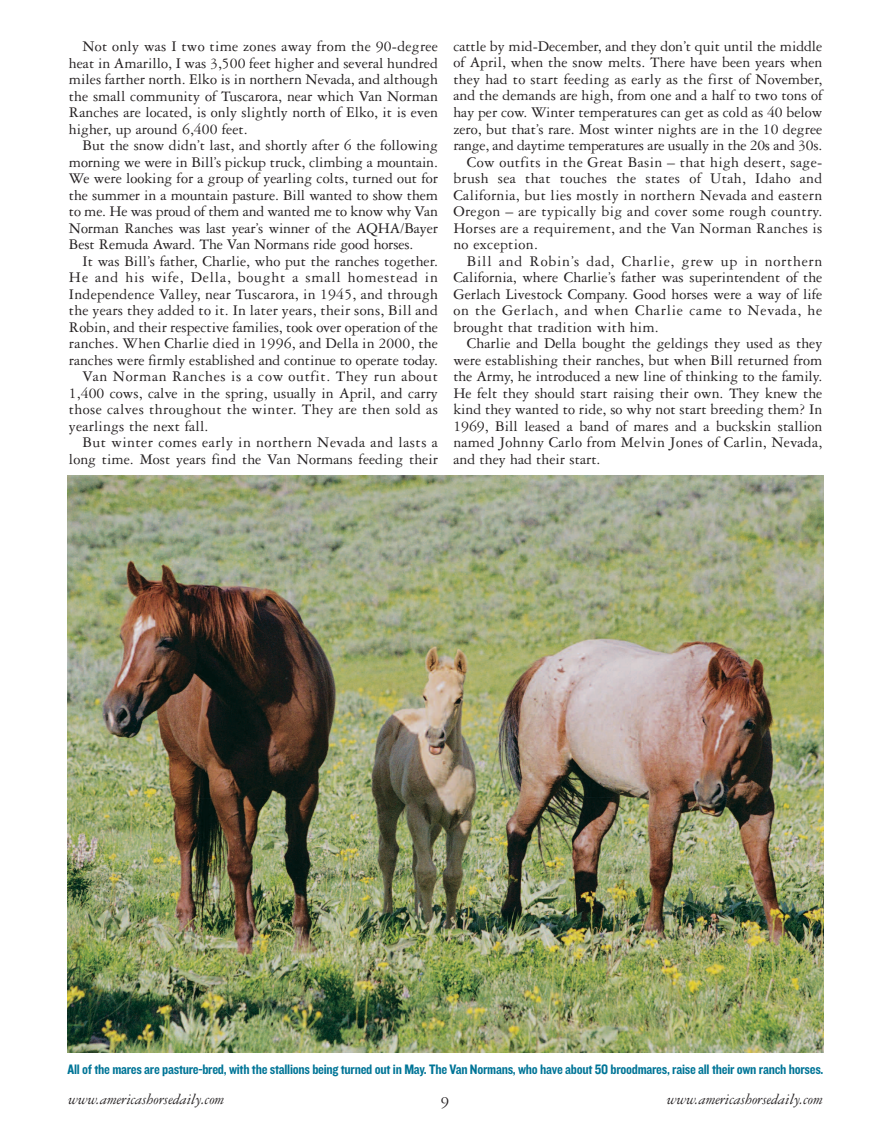
<style>
.page{position:relative;width:891px;height:1134px;background:#fff}
.page>*{position:absolute;margin:0;border:0;box-sizing:border-box;transform-origin:0 0}
.t1{font:16.5px "Garamond Three";color:#231f20}
.t2{font:15.75px/16.5px "Garamond Three";color:#231f20;text-align:justify}
.t3{font:15.75px "Garamond Three";letter-spacing:.02em;color:#231f20}
.t4{font:15.75px "Garamond Three";letter-spacing:.045em;color:#231f20}
.t5{font:italic 15.75px "Garamond Three";color:#231f20}
.t6{font:15.75px "Garamond Three";letter-spacing:.025em;color:#231f20}
.t7{font:15.75px "Garamond Three";letter-spacing:.03em;color:#231f20}
.t8{font:15.75px "Garamond Three";letter-spacing:.05em;color:#231f20}
.t9{font:15.75px "Garamond Three";letter-spacing:.04em;color:#231f20}
.t10{font:14.25px "Knockout HTF50 Welterweight";letter-spacing:-.02em;color:#007597}
</style>
<div class="page">
<img style="left:68px;top:476px;width:756px;height:576px">
<p class="t2" style="left:69px;top:39px;width:371px;text-indent:14px">Not only was I two time zones away from the 90-degree heat in Amarillo, I was 3,500 feet higher and several hundred miles farther north. Elko is in northern Nevada, and although the small community of Tuscarora, near which Van Norman Ranches are located, is only slightly north of Elko, it is even higher, up around 6,400 feet.</p>
<p class="t2" style="left:69px;top:138px;width:371px;text-indent:13px">But the snow didn’t last, and shortly after 6 the following morning we were in Bill’s pickup truck, climbing a mountain.<br>We were looking for a group of yearling colts, turned out for the summer in a mountain pasture. Bill wanted to show them to me. He was proud of them and wanted me to know why Van Norman Ranches was last year’s winner of the AQHA/Bayer Best Remuda Award. The Van Normans ride good horses.</p>
<p class="t2" style="left:82px;top:254px;width:357px">It was Bill’s father, Charlie, who put the ranches together.</p>
<p class="t8" style="left:69px;top:272px;width:370px">He and his wife, Della, bought a small homestead in</p>
<p class="t2" style="left:69px;top:287px;width:371px">Independence Valley, near Tuscarora, in 1945, and through</p>
<p class="t2" style="left:69px;top:303px;width:370px">the years they added to it. In later years, their sons, Bill and</p>
<p class="t2" style="left:69px;top:320px;width:371px">Robin, and their respective families, took over operation of the</p>
<p class="t2" style="left:69px;top:336px;width:371px">ranches. When Charlie died in 1996, and Della in 2000, the</p>
<p class="t2" style="left:69px;top:353px;width:370px">ranches were firmly established and continue to operate today.</p>
<p class="t9" style="left:82px;top:371px;width:357px">Van Norman Ranches is a cow outfit. They run about</p>
<p class="t2" style="left:69px;top:386px;width:371px">1,400 cows, calve in the spring, usually in April, and carry</p>
<p class="t6" style="left:69px;top:404px;width:371px">those calves throughout the winter. They are then sold as</p>
<p class="t2" style="left:69px;top:419px;width:141px">yearlings the next fall.</p>
<p class="t7" style="left:82px;top:437px;width:357px">But winter comes early in northern Nevada and lasts a</p>
<p class="t2" style="left:69px;top:452px;width:371px">long time. Most years find the Van Normans feeding their</p>
<p class="t2" style="left:453px;top:39px;width:371px">cattle by mid-December, and they don’t quit until the middle</p>
<p class="t2" style="left:453px;top:56px;width:371px">of April, when the snow melts. There have been years when</p>
<p class="t2" style="left:453px;top:72px;width:370px">they had to start feeding as early as the first of November,</p>
<p class="t2" style="left:453px;top:89px;width:371px">and the demands are high, from one and a half to two tons of</p>
<p class="t2" style="left:453px;top:105px;width:371px">hay per cow. Winter temperatures can get as cold as 40 below</p>
<p class="t2" style="left:453px;top:122px;width:371px">zero, but that’s rare. Most winter nights are in the 10 degree</p>
<p class="t2" style="left:453px;top:138px;width:371px">range, and daytime temperatures are usually in the 20s and 30s.</p>
<p class="t3" style="left:467px;top:156px;width:357px">Cow outfits in the Great Basin – that high desert, sage-</p>
<p class="t3" style="left:453px;top:173px;width:371px">brush sea that touches the states of Utah, Idaho and</p>
<p class="t3" style="left:453px;top:189px;width:371px">California, but lies mostly in northern Nevada and eastern</p>
<p class="t3" style="left:453px;top:206px;width:371px">Oregon – are typically big and cover some rough country.</p>
<p class="t3" style="left:453px;top:222px;width:371px">Horses are a requirement, and the Van Norman Ranches is</p>
<p class="t3" style="left:453px;top:239px;width:86px">no exception.</p>
<p class="t4" style="left:467px;top:255px;width:357px">Bill and Robin’s dad, Charlie, grew up in northern</p>
<p class="t2" style="left:453px;top:270px;width:371px">California, where Charlie’s father was superintendent of the</p>
<p class="t2" style="left:453px;top:287px;width:370px">Gerlach Livestock Company. Good horses were a way of life</p>
<p class="t4" style="left:453px;top:305px;width:370px">on the Gerlach, and when Charlie came to Nevada, he</p>
<p class="t2" style="left:453px;top:320px;width:207px">brought that tradition with him.</p>
<p class="t2" style="left:467px;top:336px;width:357px">Charlie and Della bought the geldings they used as they</p>
<p class="t2" style="left:453px;top:353px;width:371px">were establishing their ranches, but when Bill returned from</p>
<p class="t2" style="left:453px;top:369px;width:371px">the Army, he introduced a new line of thinking to the family.</p>
<p class="t2" style="left:453px;top:386px;width:371px">He felt they should start raising their own. They knew the</p>
<p class="t2" style="left:453px;top:402px;width:371px">kind they wanted to ride, so why not start breeding them? In</p>
<p class="t2" style="left:453px;top:419px;width:371px">1969, Bill leased a band of mares and a buckskin stallion</p>
<p class="t2" style="left:453px;top:435px;width:370px">named Johnny Carlo from Melvin Jones of Carlin, Nevada,</p>
<p class="t2" style="left:453px;top:452px;width:149px">and they had their start.</p>
<p class="t10" style="left:68px;top:1061px;width:757px">All of the mares are pasture-bred, with the stallions being turned out in May. The Van Normans, who have about 50 broodmares, raise all their own ranch horses.</p>
<p class="t5" style="left:68px;top:1094px;width:157px">www.americashorsedaily.com</p>
<p class="t1" style="left:441px;top:1096px;width:10px">9</p>
<p class="t5" style="left:667px;top:1094px;width:157px">www.americashorsedaily.com</p>
</div>
